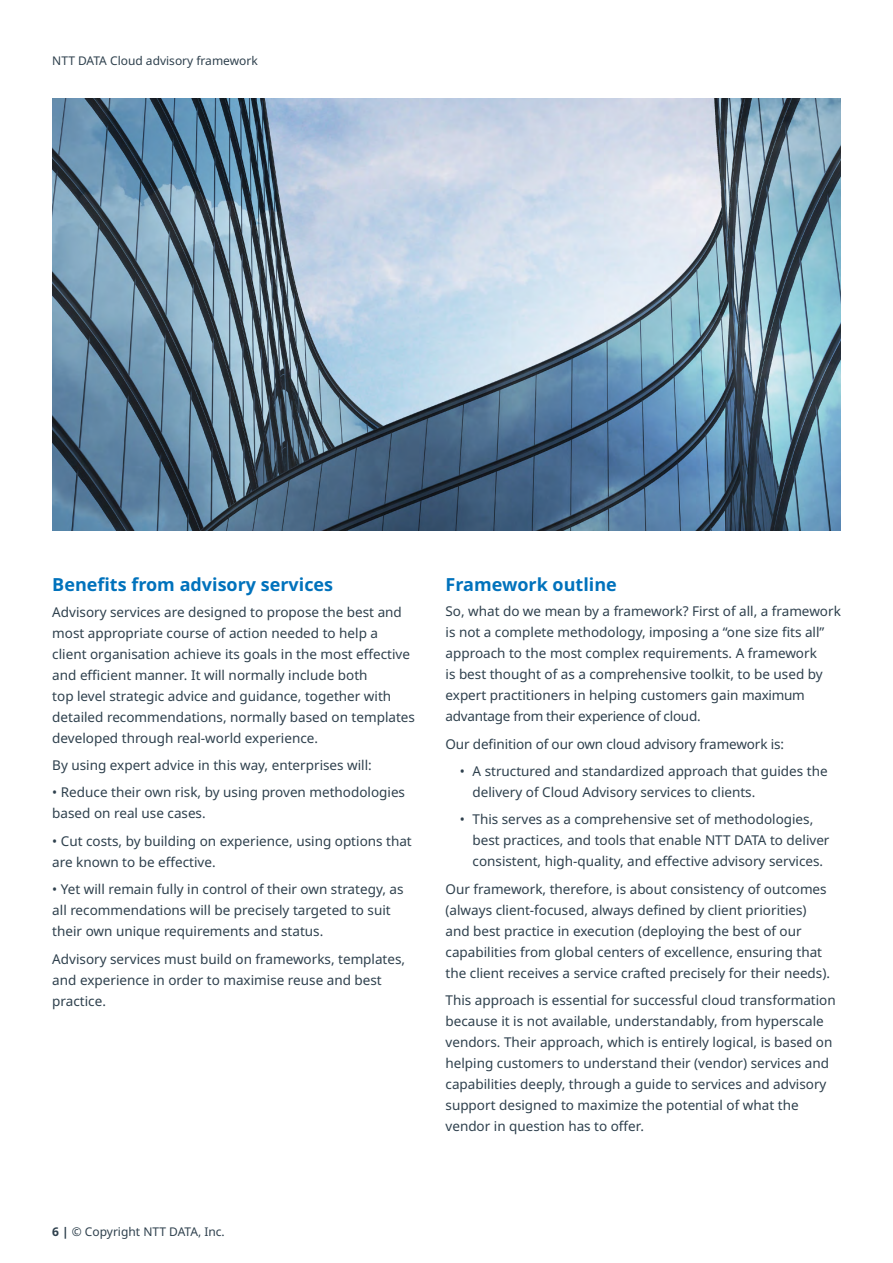
<style>
.page{position:relative;width:893px;height:1263px;background:#fff}
.page>*{position:absolute;margin:0;border:0;box-sizing:border-box;transform-origin:0 0}
.t1{font:700 18px "Noto Sans";color:#0072bc}
.t2{font:13.5px/21px "Noto Sans";color:#2e404d}
.t3{font:12px "Noto Sans";color:#2e404d}
.s1{font-weight:700}
</style>
<div class="page">
<img style="left:52px;top:99px;width:789px;height:431px">
<p class="t3" style="left:52px;top:52px;width:207px">NTT DATA Cloud advisory framework</p>
<h1 class="t1" style="left:52px;top:572px;width:282px">Benefits from advisory services</h1>
<p class="t2" style="left:52px;top:601px;width:364px">Advisory services are designed to propose the best and most appropriate course of action needed to help a client organisation achieve its goals in the most effective and efficient manner. It will normally include both<br>top level strategic advice and guidance, together with detailed recommendations, normally based on templates developed through real-world experience.</p>
<p class="t2" style="left:52px;top:755px;width:321px">By using expert advice in this way, enterprises will:</p>
<p class="t2" style="left:52px;top:782px;width:354px">• Reduce their own risk, by using proven methodologies based on real use cases.</p>
<p class="t2" style="left:52px;top:831px;width:361px">• Cut costs, by building on experience, using options that are known to be effective.</p>
<p class="t2" style="left:52px;top:879px;width:353px">• Yet will remain fully in control of their own strategy, as all recommendations will be precisely targeted to suit their own unique requirements and status.</p>
<p class="t2" style="left:52px;top:948px;width:354px">Advisory services must build on frameworks, templates, and experience in order to maximise reuse and best practice.</p>
<h1 class="t1" style="left:446px;top:572px;width:173px">Framework outline</h1>
<p class="t2" style="left:446px;top:601px;width:397px">So, what do we mean by a framework? First of all, a framework is not a complete methodology, imposing a “one size fits all” approach to the most complex requirements. A framework<br>is best thought of as a comprehensive toolkit, to be used by expert practitioners in helping customers gain maximum advantage from their experience of cloud.</p>
<p class="t2" style="left:446px;top:733px;width:340px">Our definition of our own cloud advisory framework is:</p>
<p class="t2" style="left:472px;top:761px;width:357px;text-indent:-13px">• A structured and standardized approach that guides the delivery of Cloud Advisory services to clients.</p>
<p class="t2" style="left:472px;top:809px;width:358px;text-indent:-13px">• This serves as a comprehensive set of methodologies, best practices, and tools that enable NTT DATA to deliver consistent, high-quality, and effective advisory services.</p>
<p class="t2" style="left:446px;top:879px;width:386px">Our framework, therefore, is about consistency of outcomes (always client-focused, always defined by client priorities) and best practice in execution (deploying the best of our capabilities from global centers of excellence, ensuring that the client receives a service crafted precisely for their needs).</p>
<p class="t2" style="left:446px;top:990px;width:392px">This approach is essential for successful cloud transformation because it is not available, understandably, from hyperscale vendors. Their approach, which is entirely logical, is based on helping customers to understand their (vendor) services and capabilities deeply, through a guide to services and advisory support designed to maximize the potential of what the vendor in question has to offer.</p>
<p class="t3" style="left:52px;top:1223px;width:174px"><span class="s1">6 |</span> © Copyright NTT DATA, Inc.</p>
</div>
